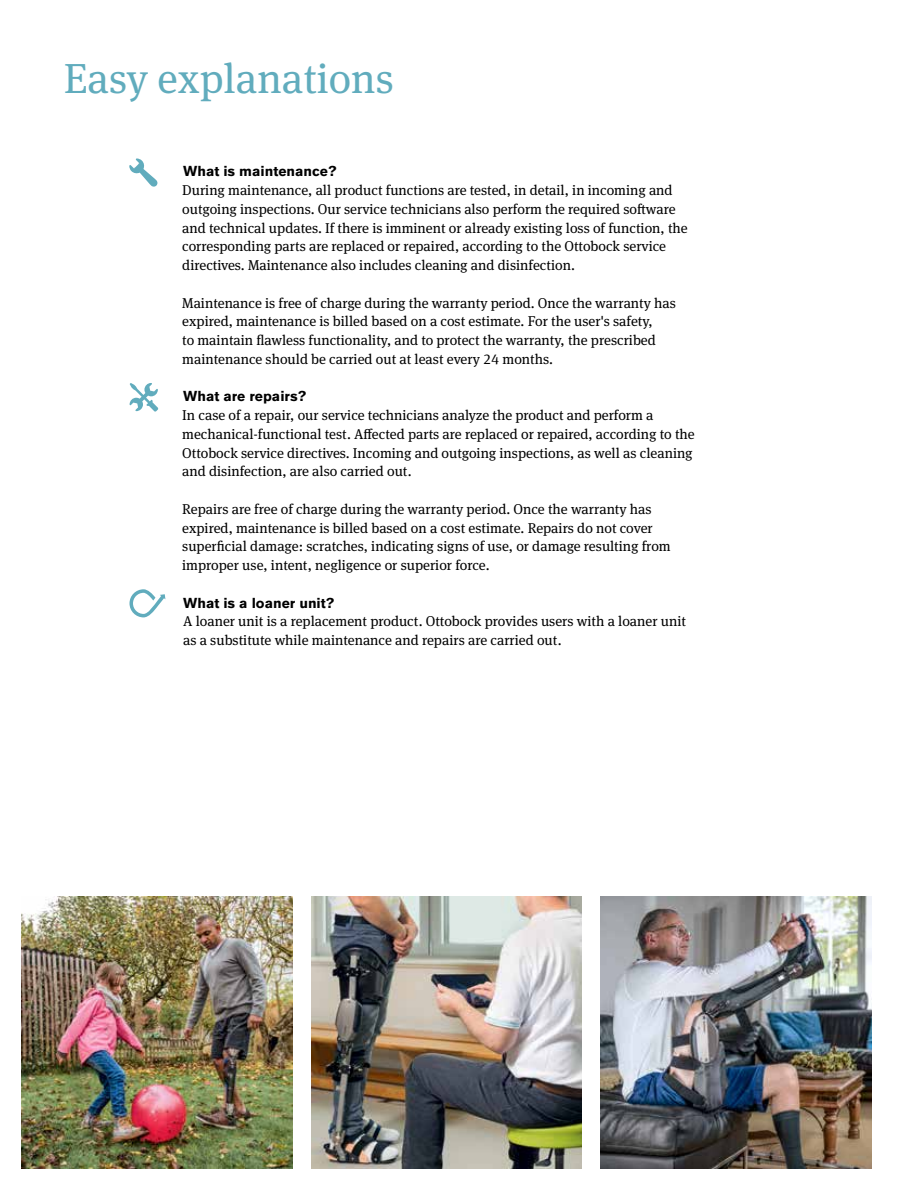
<style>
.page{position:relative;width:918px;height:1188px;background:#fff}
.page>*{position:absolute;margin:0;border:0;box-sizing:border-box;transform-origin:0 0}
.t1{font:42px "OBO Serif";color:#61acbd}
.t2{font:14.25px/18.8px "OBO Serif";color:#000}
.t3{font:700 14.25px "OBO Sans";color:#000}
</style>
<div class="page">
<img style="left:600px;top:897px;width:272px;height:272px">
<img style="left:311px;top:897px;width:271px;height:272px">
<img style="left:21px;top:897px;width:272px;height:272px">
<svg style="left:129px;top:158px;width:29px;height:29px"></svg>
<svg style="left:130px;top:383px;width:28px;height:29px"></svg>
<svg style="left:129px;top:589px;width:36px;height:28px"></svg>
<h1 class="t1" style="left:64px;top:54px;width:332px">Easy explanations</h1>
<p class="t3" style="left:183px;top:163px;width:155px">What is maintenance?</p>
<p class="t2" style="left:182px;top:181px;width:507px">During maintenance, all product functions are tested, in detail, in incoming and outgoing inspections. Our service technicians also perform the required software and technical updates. If there is imminent or already existing loss of function, the corresponding parts are replaced or repaired, according to the Ottobock service directives. Maintenance also includes cleaning and disinfection.</p>
<p class="t2" style="left:182px;top:293px;width:495px">Maintenance is free of charge during the warranty period. Once the warranty has expired, maintenance is billed based on a cost estimate. For the user's safety,<br>to maintain flawless functionality, and to protect the warranty, the prescribed maintenance should be carried out at least every 24 months.</p>
<p class="t3" style="left:183px;top:388px;width:125px">What are repairs?</p>
<p class="t2" style="left:182px;top:406px;width:514px">In case of a repair, our service technicians analyze the product and perform a mechanical-functional test. Affected parts are replaced or repaired, according to the Ottobock service directives. Incoming and outgoing inspections, as well as cleaning and disinfection, are also carried out.</p>
<p class="t2" style="left:182px;top:500px;width:490px">Repairs are free of charge during the warranty period. Once the warranty has expired, maintenance is billed based on a cost estimate. Repairs do not cover superficial damage: scratches, indicating signs of use, or damage resulting from improper use, intent, negligence or superior force.</p>
<p class="t3" style="left:183px;top:594px;width:153px">What is a loaner unit?</p>
<p class="t2" style="left:183px;top:612px;width:504px">A loaner unit is a replacement product. Ottobock provides users with a loaner unit as a substitute while maintenance and repairs are carried out.</p>
</div>
